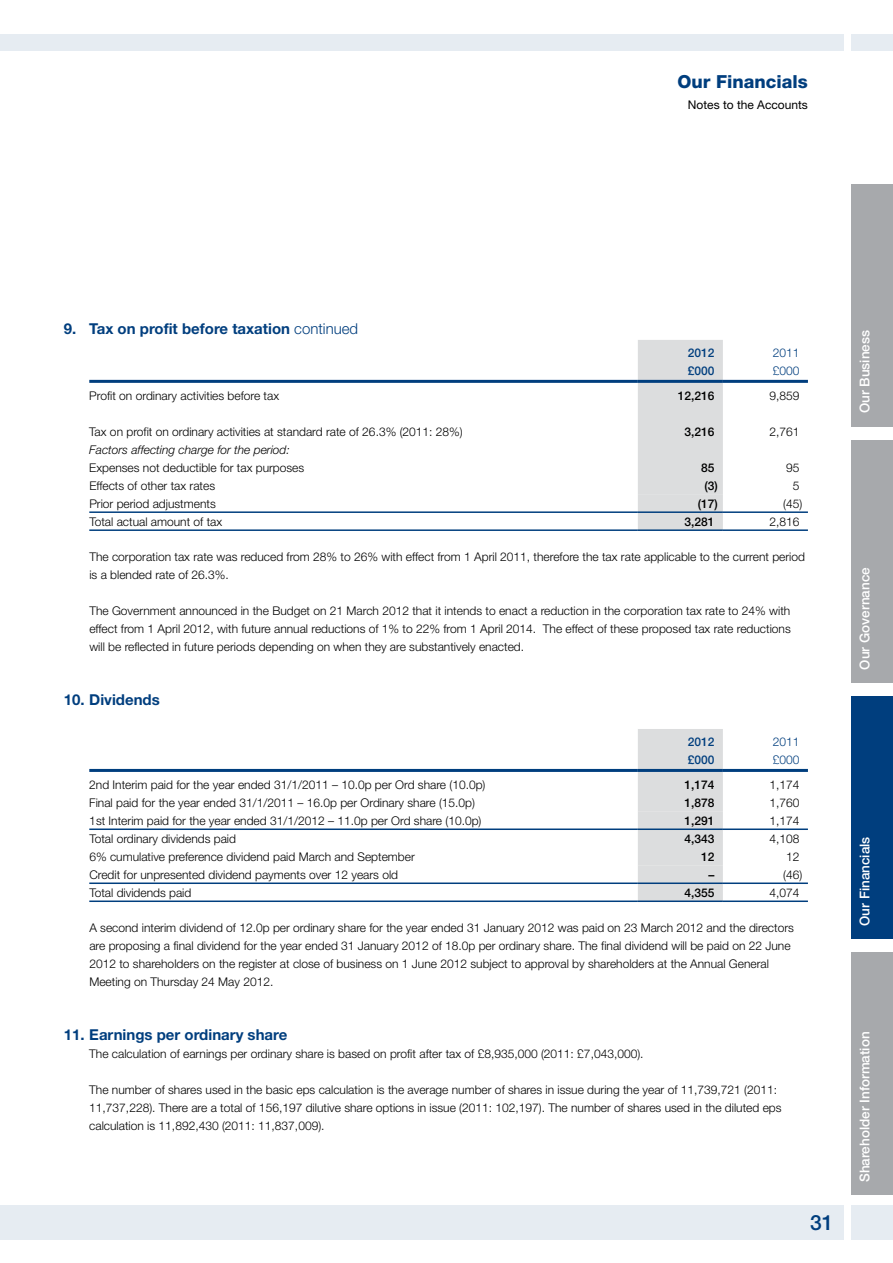
<style>
.page{position:relative;width:893px;height:1263px;background:#fff}
.page>*{position:absolute;margin:0;border:0;box-sizing:border-box;transform-origin:0 0}
.t1{font:500 21px "Helvetica Neue LT Std";color:#003e7e}
.t2{font:800 18px "Helvetica Neue LT Std";color:#003e7e}
.t3{font:700 15px "Helvetica Neue LT Std";color:#003e7e}
.t4{font:500 13.5px "Helvetica Neue LT Std";color:#fff}
.t5{font:300 12px/18px "Helvetica Neue LT Std";color:#000}
.t6{font:500 12px "Helvetica Neue LT Std";color:#000}
.t7{font:italic 300 12px "Helvetica Neue LT Std";color:#000}
.t8{font:12px "Helvetica Neue LT Std";color:#000}
.t9{font:500 12px/18px "Helvetica Neue LT Std";color:#003e7e}
.t10{font:300 12px/18px "Helvetica Neue LT Std";color:#003e7e}
.s1{font-weight:300}
</style>
<div class="page">
<div style="left:851px;top:1205px;width:42px;height:34px;background:#e6ecf2"></div>
<div style="left:0;top:1205px;width:843px;height:34px;background:#e6ecf2"></div>
<div style="left:851px;top:35px;width:42px;height:16px;background:#e6ecf2"></div>
<div style="left:0;top:35px;width:843px;height:16px;background:#e6ecf2"></div>
<div style="left:851px;top:184px;width:42px;height:242px;background:#a7a9ac"></div>
<div style="left:851px;top:440px;width:42px;height:242px;background:#a7a9ac"></div>
<div style="left:851px;top:696px;width:42px;height:243px;background:#003e7e"></div>
<div style="left:851px;top:953px;width:42px;height:242px;background:#a7a9ac"></div>
<div style="left:638px;top:340px;width:85px;height:189px;background:#dcddde"></div>
<hr style="left:89px;top:380px;width:549px;height:3px;background:#003e7e">
<hr style="left:723px;top:380px;width:85px;height:3px;background:#003e7e">
<hr style="left:638px;top:380px;width:85px;height:3px;background:#003e7e">
<hr style="left:89px;top:529px;width:549px;height:2px;background:#003e7e">
<hr style="left:638px;top:529px;width:85px;height:2px;background:#003e7e">
<hr style="left:723px;top:529px;width:85px;height:2px;background:#003e7e">
<hr style="left:89px;top:511px;width:549px;height:2px;background:#003e7e">
<hr style="left:638px;top:511px;width:85px;height:2px;background:#003e7e">
<hr style="left:723px;top:511px;width:85px;height:2px;background:#003e7e">
<div style="left:638px;top:729px;width:85px;height:171px;background:#dcddde"></div>
<hr style="left:89px;top:769px;width:549px;height:3px;background:#003e7e">
<hr style="left:723px;top:769px;width:85px;height:3px;background:#003e7e">
<hr style="left:638px;top:769px;width:85px;height:3px;background:#003e7e">
<hr style="left:89px;top:900px;width:549px;height:2px;background:#003e7e">
<hr style="left:638px;top:900px;width:85px;height:2px;background:#003e7e">
<hr style="left:723px;top:900px;width:85px;height:2px;background:#003e7e">
<hr style="left:89px;top:828px;width:549px;height:2px;background:#003e7e">
<hr style="left:638px;top:828px;width:85px;height:2px;background:#003e7e">
<hr style="left:723px;top:828px;width:85px;height:2px;background:#003e7e">
<hr style="left:89px;top:882px;width:549px;height:2px;background:#003e7e">
<hr style="left:638px;top:882px;width:85px;height:2px;background:#003e7e">
<hr style="left:723px;top:882px;width:85px;height:2px;background:#003e7e">
<h2 class="t2" style="left:678px;top:71px;width:132px">Our Financials</h2>
<p class="t8" style="left:688px;top:97px;width:122px">Notes to the Accounts</p>
<p class="t3" style="left:64px;top:319px;width:296px">9. Tax on profit before taxation <span class="s1">continued</span></p>
<p class="t9" style="left:688px;top:344px;width:28px">2012 £000</p>
<p class="t10" style="left:773px;top:343px;width:28px">2011 £000</p>
<p class="t5" style="left:89px;top:386px;width:191px">Profit on ordinary activities before tax</p>
<p class="t6" style="left:678px;top:388px;width:38px">12,216</p>
<p class="t5" style="left:769px;top:386px;width:32px">9,859</p>
<p class="t5" style="left:89px;top:422px;width:375px">Tax on profit on ordinary activities at standard rate of 26.3% (2011: 28%)</p>
<p class="t6" style="left:684px;top:424px;width:32px">3,216</p>
<p class="t5" style="left:769px;top:422px;width:32px">2,761</p>
<p class="t7" style="left:89px;top:442px;width:202px">Factors affecting charge for the period:</p>
<p class="t5" style="left:89px;top:458px;width:216px">Expenses not deductible for tax purposes</p>
<p class="t6" style="left:701px;top:460px;width:15px">85</p>
<p class="t5" style="left:786px;top:458px;width:15px">95</p>
<p class="t5" style="left:89px;top:476px;width:127px">Effects of other tax rates</p>
<p class="t6" style="left:704px;top:478px;width:15px">(3)</p>
<p class="t5" style="left:793px;top:476px;width:8px">5</p>
<p class="t5" style="left:89px;top:494px;width:128px">Prior period adjustments</p>
<p class="t6" style="left:698px;top:496px;width:22px">(17)</p>
<p class="t5" style="left:783px;top:494px;width:21px">(45)</p>
<p class="t5" style="left:89px;top:512px;width:134px">Total actual amount of tax</p>
<p class="t6" style="left:684px;top:514px;width:32px">3,281</p>
<p class="t5" style="left:769px;top:512px;width:32px">2,816</p>
<p class="t5" style="left:89px;top:547px;width:717px">The corporation tax rate was reduced from 28% to 26% with effect from 1 April 2011, therefore the tax rate applicable to the current period is a blended rate of 26.3%.</p>
<p class="t5" style="left:89px;top:601px;width:703px;text-align:justify">The Government announced in the Budget on 21 March 2012 that it intends to enact a reduction in the corporation tax rate to 24% with effect from 1 April 2012, with future annual reductions of 1% to 22% from 1 April 2014. The effect of these proposed tax rate reductions will be reflected in future periods depending on when they are substantively enacted.</p>
<p class="t3" style="left:64px;top:690px;width:98px">10. Dividends</p>
<p class="t9" style="left:688px;top:733px;width:28px">2012 £000</p>
<p class="t10" style="left:773px;top:732px;width:28px">2011 £000</p>
<p class="t5" style="left:89px;top:775px;width:398px">2nd Interim paid for the year ended 31/1/2011 – 10.0p per Ord share (10.0p)</p>
<p class="t6" style="left:684px;top:777px;width:32px">1,174</p>
<p class="t5" style="left:769px;top:775px;width:32px">1,174</p>
<p class="t5" style="left:89px;top:793px;width:387px">Final paid for the year ended 31/1/2011 – 16.0p per Ordinary share (15.0p)</p>
<p class="t6" style="left:684px;top:795px;width:32px">1,878</p>
<p class="t5" style="left:769px;top:793px;width:32px">1,760</p>
<p class="t5" style="left:89px;top:811px;width:394px">1st Interim paid for the year ended 31/1/2012 – 11.0p per Ord share (10.0p)</p>
<p class="t6" style="left:684px;top:813px;width:32px">1,291</p>
<p class="t5" style="left:769px;top:811px;width:32px">1,174</p>
<p class="t5" style="left:89px;top:829px;width:148px">Total ordinary dividends paid</p>
<p class="t6" style="left:684px;top:831px;width:32px">4,343</p>
<p class="t5" style="left:769px;top:829px;width:32px">4,108</p>
<p class="t5" style="left:89px;top:847px;width:327px">6% cumulative preference dividend paid March and September</p>
<p class="t6" style="left:701px;top:849px;width:15px">12</p>
<p class="t5" style="left:786px;top:847px;width:15px">12</p>
<p class="t5" style="left:89px;top:865px;width:310px">Credit for unpresented dividend payments over 12 years old</p>
<p class="t6" style="left:708px;top:867px;width:7px">–</p>
<p class="t5" style="left:783px;top:865px;width:21px">(46)</p>
<p class="t5" style="left:89px;top:883px;width:104px">Total dividends paid</p>
<p class="t6" style="left:684px;top:885px;width:32px">4,355</p>
<p class="t5" style="left:769px;top:883px;width:32px">4,074</p>
<p class="t5" style="left:89px;top:918px;width:706px">A second interim dividend of 12.0p per ordinary share for the year ended 31 January 2012 was paid on 23 March 2012 and the directors are proposing a final dividend for the year ended 31 January 2012 of 18.0p per ordinary share. The final dividend will be paid on 22 June 2012 to shareholders on the register at close of business on 1 June 2012 subject to approval by shareholders at the Annual General Meeting on Thursday 24 May 2012.</p>
<p class="t3" style="left:64px;top:1025px;width:225px">11. Earnings per ordinary share</p>
<p class="t5" style="left:89px;top:1044px;width:556px">The calculation of earnings per ordinary share is based on profit after tax of £8,935,000 (2011: £7,043,000).</p>
<p class="t5" style="left:89px;top:1080px;width:694px">The number of shares used in the basic eps calculation is the average number of shares in issue during the year of 11,739,721 (2011:<br>11,737,228). There are a total of 156,197 dilutive share options in issue (2011: 102,197). The number of shares used in the diluted eps calculation is 11,892,430 (2011: 11,837,009).</p>
<h1 class="t1" style="left:810px;top:1210px;width:25px">31</h1>
<p class="t4" style="left:856px;top:413px;width:85px;rotate:-90deg">Our Business</p>
<p class="t4" style="left:856px;top:670px;width:104px;rotate:-90deg">Our Governance</p>
<p class="t4" style="left:856px;top:926px;width:91px;rotate:-90deg">Our Financials</p>
<p class="t4" style="left:856px;top:1182px;width:152px;rotate:-90deg">Shareholder Information</p>
</div>
